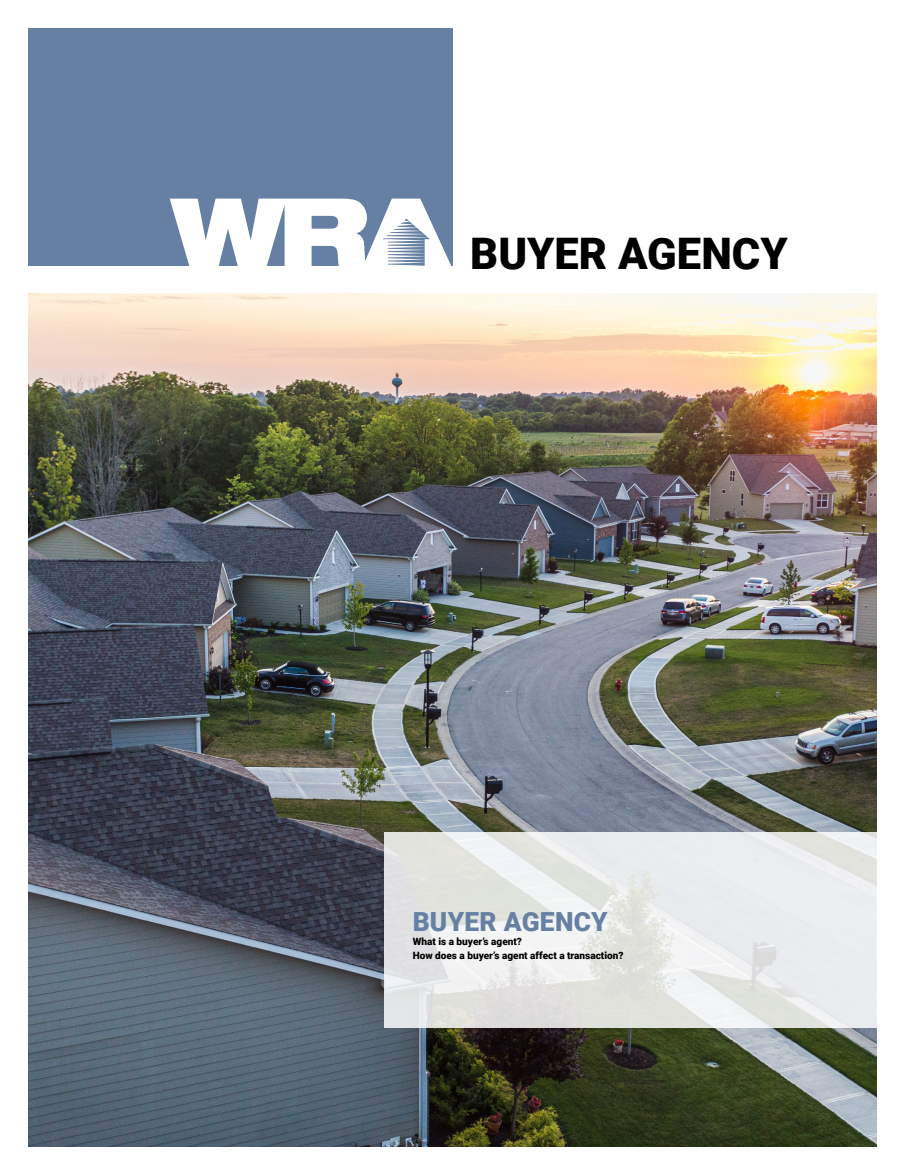
<style>
.page{position:relative;width:905px;height:1175px;background:#fff}
.page>*{position:absolute;margin:0;border:0;box-sizing:border-box;transform-origin:0 0}
.t1{font:900 43.5px "Roboto";color:#000}
.t2{font:900 26.4px "Roboto";letter-spacing:.01em;color:#6680a3}
.t3{font:900 10.05px "Roboto";color:#000}
</style>
<div class="page">
<img style="left:28px;top:294px;width:848px;height:852px">
<svg style="left:384px;top:832px;width:493px;height:196px"></svg>
<div style="left:28px;top:28px;width:424px;height:237px;background:#6680a3"></div>
<svg style="left:170px;top:199px;width:282px;height:67px"></svg>
<p class="t1" style="left:470px;top:223px;width:319px">BUYER AGENCY</p>
<p class="t2" style="left:412px;top:903px;width:197px">BUYER AGENCY</p>
<p class="t3" style="left:412px;top:934px;width:111px">What is a buyer’s agent?</p>
<p class="t3" style="left:412px;top:948px;width:212px">How does a buyer’s agent affect a transaction?</p>
</div>
